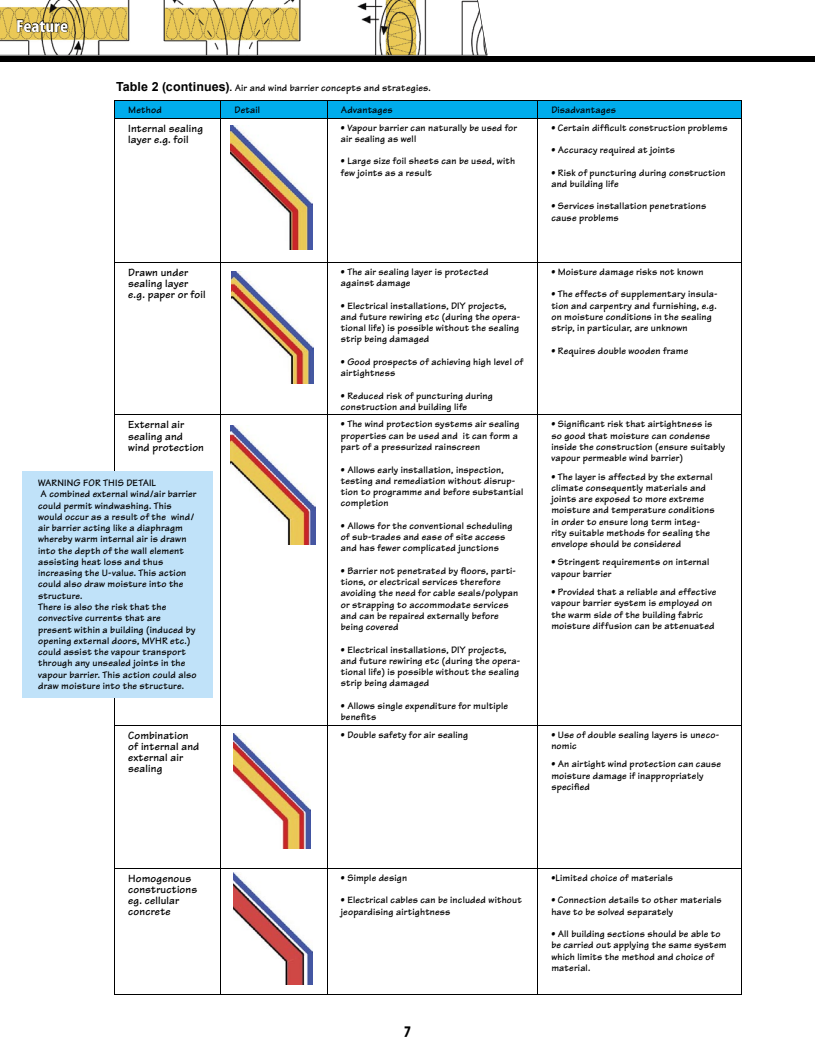
<style>
.page{position:relative;width:815px;height:1053px;background:#fff}
.page>*{position:absolute;margin:0;border:0;box-sizing:border-box;transform-origin:0 0}
.t1{font:700 condensed 17.5px "Myriad Pro";color:#fff;scale:1.1 1}
.t2{font:700 condensed 17.5px "Myriad Pro";color:#000}
.t3{font:700 11.25px/11.2px "Tekton";letter-spacing:.015em;color:#000}
.t4{font:700 10px/11.2px "Tekton";letter-spacing:.02em;color:#000}
.s1{font-family:"Arial";font-size:12.5px}
.s2{font-family:"Arial"}
</style>
<div class="page">
<img style="left:230px;top:126px;width:83px;height:124px">
<div style="left:114px;top:100px;width:628px;height:18px;background:#00acec"></div>
<hr style="left:114px;top:118px;width:107px;height:1px;background:#000">
<hr style="left:114px;top:118px;width:1px;height:144px;background:#000">
<hr style="left:221px;top:118px;width:106px;height:1px;background:#000">
<hr style="left:220px;top:118px;width:1px;height:144px;background:#000">
<hr style="left:327px;top:118px;width:210px;height:1px;background:#000">
<hr style="left:327px;top:118px;width:1px;height:144px;background:#000">
<hr style="left:537px;top:118px;width:205px;height:1px;background:#000">
<hr style="left:537px;top:118px;width:1px;height:144px;background:#000">
<hr style="left:741px;top:118px;width:1px;height:144px;background:#000">
<hr style="left:114px;top:262px;width:107px;height:1px;background:#000">
<hr style="left:114px;top:262px;width:1px;height:152px;background:#000">
<hr style="left:221px;top:262px;width:106px;height:1px;background:#000">
<hr style="left:220px;top:262px;width:1px;height:152px;background:#000">
<hr style="left:327px;top:262px;width:210px;height:1px;background:#000">
<hr style="left:327px;top:262px;width:1px;height:152px;background:#000">
<hr style="left:537px;top:262px;width:205px;height:1px;background:#000">
<hr style="left:537px;top:262px;width:1px;height:152px;background:#000">
<hr style="left:741px;top:262px;width:1px;height:152px;background:#000">
<hr style="left:114px;top:414px;width:107px;height:1px;background:#000">
<hr style="left:114px;top:415px;width:1px;height:309px;background:#000">
<hr style="left:221px;top:414px;width:106px;height:1px;background:#000">
<hr style="left:220px;top:415px;width:1px;height:309px;background:#000">
<hr style="left:327px;top:414px;width:210px;height:1px;background:#000">
<hr style="left:327px;top:415px;width:1px;height:309px;background:#000">
<hr style="left:537px;top:414px;width:205px;height:1px;background:#000">
<hr style="left:537px;top:415px;width:1px;height:309px;background:#000">
<hr style="left:741px;top:415px;width:1px;height:309px;background:#000">
<hr style="left:114px;top:724px;width:107px;height:1px;background:#000">
<hr style="left:114px;top:725px;width:1px;height:142px;background:#000">
<hr style="left:221px;top:724px;width:106px;height:1px;background:#000">
<hr style="left:220px;top:725px;width:1px;height:142px;background:#000">
<hr style="left:327px;top:724px;width:210px;height:1px;background:#000">
<hr style="left:327px;top:725px;width:1px;height:142px;background:#000">
<hr style="left:537px;top:724px;width:205px;height:1px;background:#000">
<hr style="left:537px;top:725px;width:1px;height:142px;background:#000">
<hr style="left:741px;top:725px;width:1px;height:142px;background:#000">
<hr style="left:114px;top:867px;width:107px;height:1px;background:#000">
<hr style="left:114px;top:868px;width:1px;height:125px;background:#000">
<hr style="left:221px;top:867px;width:106px;height:1px;background:#000">
<hr style="left:220px;top:868px;width:1px;height:125px;background:#000">
<hr style="left:327px;top:867px;width:210px;height:1px;background:#000">
<hr style="left:327px;top:868px;width:1px;height:125px;background:#000">
<hr style="left:537px;top:867px;width:205px;height:1px;background:#000">
<hr style="left:537px;top:868px;width:1px;height:125px;background:#000">
<hr style="left:741px;top:868px;width:1px;height:125px;background:#000">
<hr style="left:114px;top:993px;width:107px;height:1px;background:#000">
<hr style="left:221px;top:993px;width:106px;height:1px;background:#000">
<hr style="left:327px;top:993px;width:210px;height:1px;background:#000">
<hr style="left:537px;top:993px;width:205px;height:1px;background:#000">
<img style="left:231px;top:271px;width:82px;height:113px">
<div style="left:22px;top:471px;width:191px;height:227px;background:#c0e2f9"></div>
<img style="left:230px;top:425px;width:85px;height:119px">
<img style="left:234px;top:733px;width:76px;height:115px">
<img style="left:234px;top:872px;width:79px;height:112px">
<svg style="left:0;top:0;width:488px;height:55px"></svg>
<div style="left:0;top:57px;width:815px;height:5px;background:#000"></div>
<h1 class="t1" style="left:16px;top:15px;width:49px">Feature</h1>
<p class="t4" style="left:116px;top:83px;width:316px"><span class="s1">Table 2 (continues)</span><span class="s2">.</span> Air and wind barrier concepts and strategies.</p>
<p class="t4" style="left:128px;top:104px;width:35px">Method</p>
<p class="t4" style="left:235px;top:104px;width:27px">Detail</p>
<p class="t4" style="left:341px;top:104px;width:53px">Advantages</p>
<p class="t4" style="left:551px;top:104px;width:66px">Disadvantages</p>
<p class="t3" style="left:128px;top:122px;width:76px">Internal sealing layer e.g. foil</p>
<p class="t4" style="left:341px;top:122px;width:178px">• Vapour barrier can naturally be used for air sealing as well</p>
<p class="t4" style="left:341px;top:155px;width:176px">• Large size foil sheets can be used, with few joints as a result</p>
<p class="t4" style="left:551px;top:122px;width:178px">• Certain difficult construction problems</p>
<p class="t4" style="left:551px;top:144px;width:125px">• Accuracy required at joints</p>
<p class="t4" style="left:551px;top:167px;width:176px">• Risk of puncturing during construction and building life</p>
<p class="t4" style="left:551px;top:200px;width:156px">• Services installation penetrations cause problems</p>
<p class="t3" style="left:128px;top:266px;width:79px">Drawn under sealing layer e.g. paper or foil</p>
<p class="t4" style="left:341px;top:266px;width:149px">• The air sealing layer is protected against damage</p>
<p class="t4" style="left:341px;top:300px;width:181px">• Electrical installations, DIY projects, and future rewiring etc (during the opera&shy;tional life) is possible without the sealing strip being damaged</p>
<p class="t4" style="left:341px;top:356px;width:184px">• Good prospects of achieving high level of airtightness</p>
<p class="t4" style="left:341px;top:390px;width:154px">• Reduced risk of puncturing during construction and building life</p>
<p class="t4" style="left:551px;top:266px;width:154px">• Moisture damage risks not known</p>
<p class="t4" style="left:551px;top:288px;width:168px">• The effects of supplementary insula&shy;tion and carpentry and furnishing, e.g. on moisture conditions in the sealing strip, in particular, are unknown</p>
<p class="t4" style="left:551px;top:345px;width:138px">• Requires double wooden frame</p>
<p class="t3" style="left:128px;top:419px;width:77px">External air sealing and wind protection</p>
<p class="t4" style="left:341px;top:418px;width:180px">• The wind protection systems air sealing properties can be used and it can form a part of a pressurized rainscreen</p>
<p class="t4" style="left:341px;top:463px;width:184px">• Allows early installation, inspection, testing and remediation without disrup&shy;tion to programme and before substantial completion</p>
<p class="t4" style="left:341px;top:520px;width:173px">• Allows for the conventional scheduling of sub-trades and ease of site access and has fewer complicated junctions</p>
<p class="t4" style="left:341px;top:565px;width:179px">• Barrier not penetrated by floors, parti&shy;tions, or electrical services therefore avoiding the need for cable seals/polypan or strapping to accommodate services and can be repaired externally before being covered</p>
<p class="t4" style="left:341px;top:643px;width:181px">• Electrical installations, DIY projects, and future rewiring etc (during the opera&shy;tional life) is possible without the sealing strip being damaged</p>
<p class="t4" style="left:341px;top:700px;width:169px">• Allows single expenditure for multiple benefits</p>
<p class="t4" style="left:38px;top:477px;width:160px">WARNING FOR THIS DETAIL<br>A combined external wind/air barrier could permit windwashing. This would occur as a result of the wind/ air barrier acting like a diaphragm whereby warm internal air is drawn into the depth of the wall element assisting heat loss and thus increasing the U-value. This action could also draw moisture into the structure.<br>There is also the risk that the convective currents that are present within a building (induced by opening external doors, MVHR etc.) could assist the vapour transport through any unsealed joints in the vapour barrier. This action could also draw moisture into the structure.</p>
<p class="t4" style="left:551px;top:418px;width:175px">• Significant risk that airtightness is so good that moisture can condense inside the construction (ensure suitably vapour permeable wind barrier)</p>
<p class="t4" style="left:551px;top:471px;width:165px">• The layer is affected by the external climate consequently materials and joints are exposed to more extreme moisture and temperature conditions in order to ensure long term integ&shy;rity suitable methods for sealing the envelope should be considered</p>
<p class="t4" style="left:551px;top:556px;width:160px">• Stringent requirements on internal vapour barrier</p>
<p class="t4" style="left:551px;top:586px;width:166px">• Provided that a reliable and effective vapour barrier system is employed on the warm side of the building fabric moisture diffusion can be attenuated</p>
<p class="t3" style="left:128px;top:729px;width:73px">Combination of internal and external air sealing</p>
<p class="t4" style="left:341px;top:728px;width:129px">• Double safety for air sealing</p>
<p class="t4" style="left:551px;top:728px;width:169px">• Use of double sealing layers is uneco&shy;nomic</p>
<p class="t4" style="left:551px;top:758px;width:171px">• An airtight wind protection can cause moisture damage if inappropriately specified</p>
<p class="t3" style="left:128px;top:872px;width:70px">Homogenous constructions eg. cellular concrete</p>
<p class="t4" style="left:341px;top:871px;width:68px">• Simple design</p>
<p class="t4" style="left:341px;top:894px;width:183px">• Electrical cables can be included without jeopardising airtightness</p>
<h1 class="t2" style="left:404px;top:1018px;width:8px">7</h1>
<p class="t4" style="left:551px;top:871px;width:123px">•Limited choice of materials</p>
<p class="t4" style="left:551px;top:894px;width:172px">• Connection details to other materials have to be solved separately</p>
<p class="t4" style="left:551px;top:928px;width:177px">• All building sections should be able to be carried out applying the same system which limits the method and choice of material.</p>
</div>
